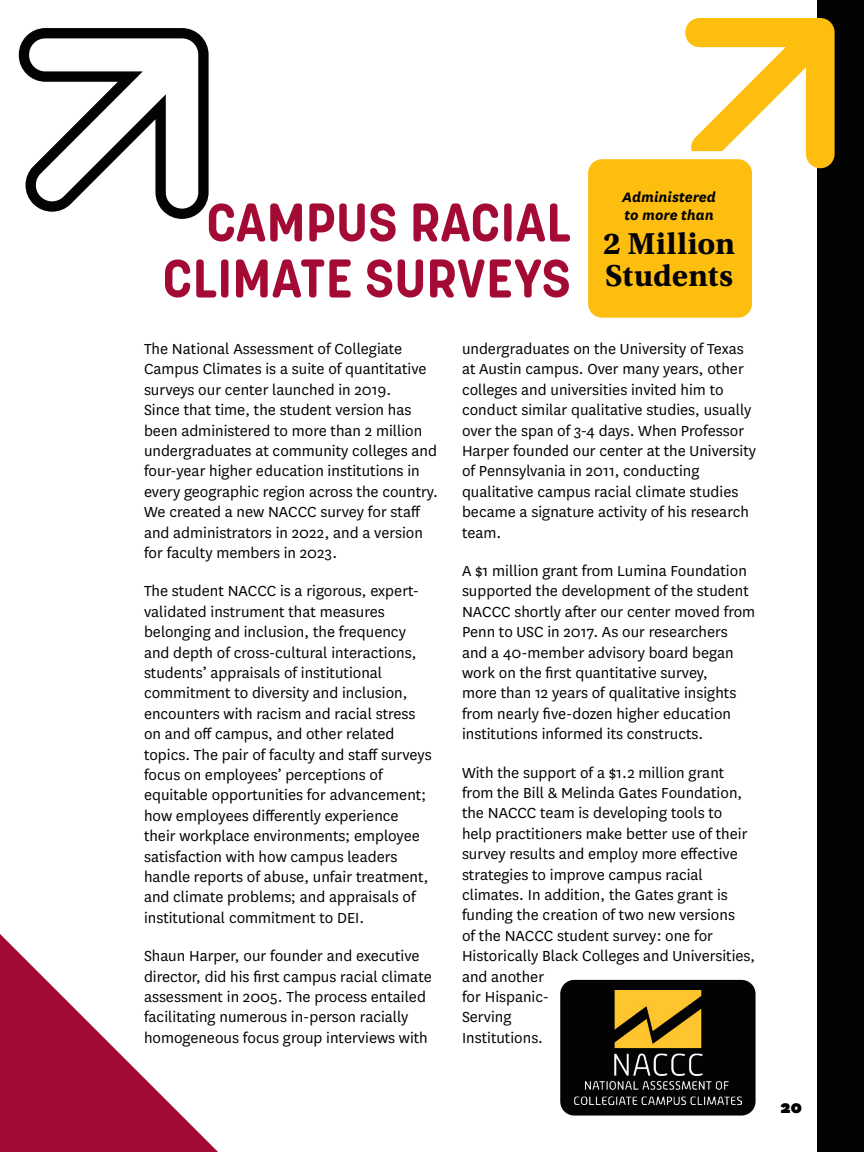
<style>
.page{position:relative;width:864px;height:1152px;background:#fff}
.page>*{position:absolute;margin:0;border:0;box-sizing:border-box;transform-origin:0 0}
.Secondary_headers{font:700 54px/56px "Korolev Rounded";color:#a30b35;text-align:right}
.not_so_giant_display{font:32px/32px "Utopia Std Bold Capt";color:#040304}
.t1{font:900 20px "National";color:#000}
._8_5_body{font:17px/20.4px "National";color:#040304}
.span_bold{font:italic 700 16px/18px "National";color:#040304}
</style>
<div class="page">
<div style="left:818px;top:0;width:46px;height:1152px;background:#040304"></div>
<svg style="left:685px;top:18px;width:150px;height:150px"></svg>
<svg style="left:19px;top:28px;width:190px;height:191px"></svg>
<svg style="left:0;top:934px;width:218px;height:218px"></svg>
<svg style="left:556px;top:976px;width:204px;height:144px;fill:#040304"></svg>
<div style="left:552px;top:972px;width:212px;height:152px;border:8px solid #fff;border-radius:18px"></div>
<div style="left:584px;top:155px;width:172px;height:167px;background:#febe10;border-radius:18px"></div>
<div style="left:580px;top:151px;width:180px;height:175px;border:8px solid #fff;border-radius:18px"></div>
<p class="Secondary_headers" style="left:162px;top:195px;width:410px">CAMPUS RACIAL<br>CLIMATE SURVEYS</p>
<p class="span_bold" style="left:622px;top:188px;width:95px">Administered to more than</p>
<p class="not_so_giant_display" style="left:603px;top:228px;width:134px">2 Million<br>Students</p>
<p class="_8_5_body" style="left:144px;top:338px;width:296px">The National Assessment of Collegiate Campus Climates is a suite of quantitative surveys our center launched in 2019.<br>Since that time, the student version has been administered to more than 2 million undergraduates at community colleges and four-year higher education institutions in every geographic region across the country.<br>We created a new NACCC survey for staff and administrators in 2022, and a version for faculty members in 2023.</p>
<p class="_8_5_body" style="left:144px;top:580px;width:289px">The student NACCC is a rigorous, expert&shy;validated instrument that measures belonging and inclusion, the frequency and depth of cross-cultural interactions, students’ appraisals of institutional commitment to diversity and inclusion, encounters with racism and racial stress on and off campus, and other related topics. The pair of faculty and staff surveys focus on employees’ perceptions of equitable opportunities for advancement; how employees differently experience their workplace environments; employee satisfaction with how campus leaders handle reports of abuse, unfair treatment, and climate problems; and appraisals of institutional commitment to DEI.</p>
<p class="_8_5_body" style="left:144px;top:945px;width:289px">Shaun Harper, our founder and executive director, did his first campus racial climate assessment in 2005. The process entailed facilitating numerous in-person racially homogeneous focus group interviews with</p>
<p class="_8_5_body" style="left:462px;top:338px;width:296px">undergraduates on the University of Texas at Austin campus. Over many years, other colleges and universities invited him to conduct similar qualitative studies, usually over the span of 3-4 days. When Professor Harper founded our center at the University of Pennsylvania in 2011, conducting qualitative campus racial climate studies became a signature activity of his research team.</p>
<p class="_8_5_body" style="left:462px;top:560px;width:295px">A $1 million grant from Lumina Foundation supported the development of the student NACCC shortly after our center moved from Penn to USC in 2017. As our researchers and a 40-member advisory board began work on the first quantitative survey,<br>more than 12 years of qualitative insights from nearly five-dozen higher education institutions informed its constructs.</p>
<p class="_8_5_body" style="left:462px;top:761px;width:295px">With the support of a $1.2 million grant from the Bill &amp; Melinda Gates Foundation, the NACCC team is developing tools to help practitioners make better use of their survey results and employ more effective strategies to improve campus racial climates. In addition, the Gates grant is funding the creation of two new versions<br>of the NACCC student survey: one for<br>Historically Black Colleges and Universities, and another<br>for Hispanic-<br>Serving<br>Institutions.</p>
<p class="t1" style="left:780px;top:1093px;width:23px">20</p>
</div>
